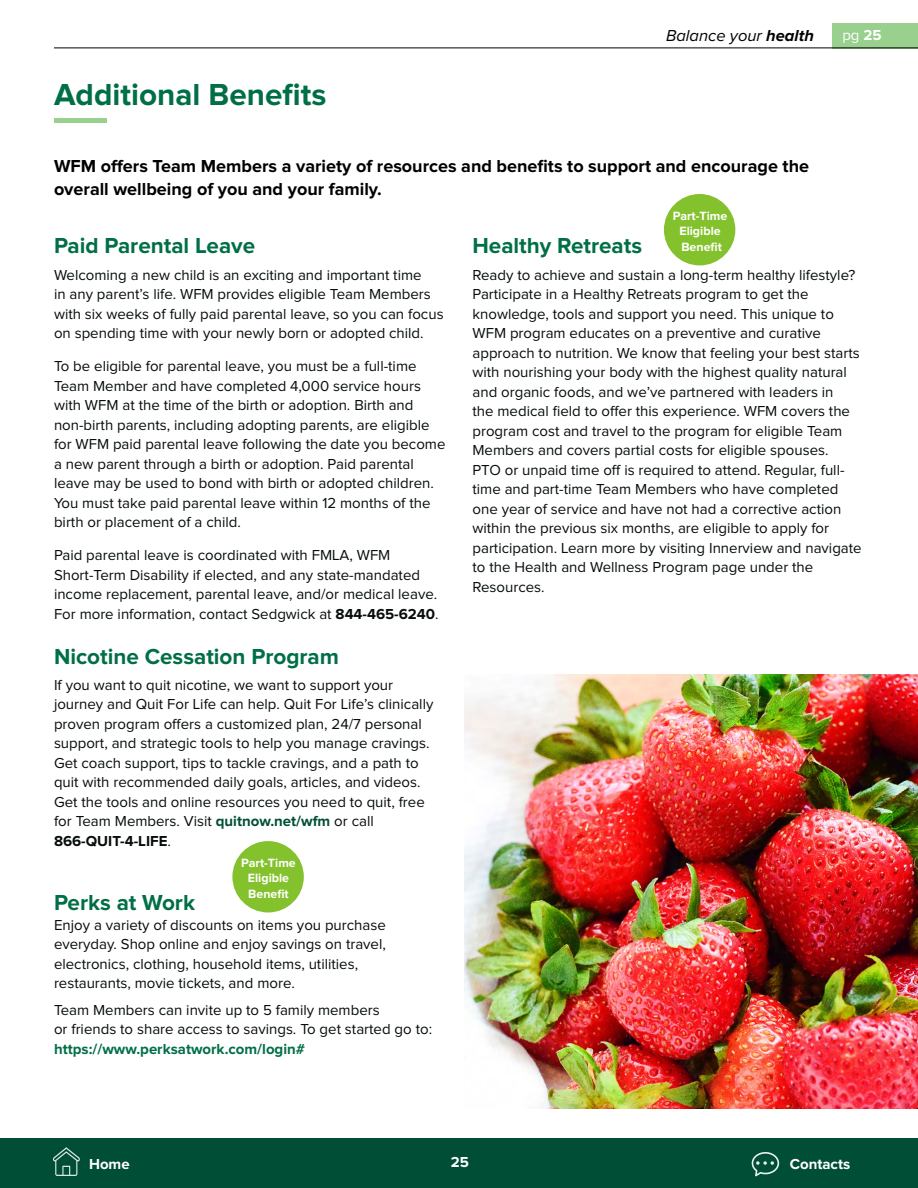
<style>
.page{position:relative;width:918px;height:1188px;background:#fff}
.page>*{position:absolute;margin:0;border:0;box-sizing:border-box;transform-origin:0 0}
.t1{font:700 31.5px "Proxima Nova";color:#006f46}
.t2{font:700 22.5px "Proxima Nova";color:#006f46}
.t3{font:700 18px/22.5px "Proxima Nova";color:#000}
.t4{font:italic 16.5px "Proxima Nova";color:#000}
.t5{font:15px/19.5px "Proxima Nova";color:#060d0b}
.t6{font:700 15px "Proxima Nova";color:#006f46}
.t7{font:700 15px "Proxima Nova";color:#fff}
.t8{font:15px "Proxima Nova";color:#fff}
.t9{font:700 12.45px/15.1px "Proxima Nova";color:#fff;text-align:center}
.s1{font-weight:700}
.s2{font-weight:700;color:#004e36}
</style>
<div class="page">
<div style="left:832px;top:23px;width:86px;height:25px;background:#99d08d"></div>
<hr style="left:54px;top:48px;width:864px;height:1px;background:#000">
<div style="left:0;top:1138px;width:918px;height:50px;background:#004e36"></div>
<svg style="left:53px;top:1147px;width:27px;height:29px"></svg>
<svg style="left:752px;top:1152px;width:27px;height:24px"></svg>
<img style="left:464px;top:675px;width:454px;height:434px">
<hr style="left:54px;top:119px;width:52px;height:4px;background:#99d08d">
<div style="left:664px;top:194px;width:71px;height:71px;background:#84c22d;border-radius:50%"></div>
<div style="left:232px;top:841px;width:72px;height:71px;background:#84c22d;border-radius:50%"></div>
<h1 class="t1" style="left:54px;top:76px;width:274px">Additional Benefits</h1>
<p class="t4" style="left:666px;top:28px;width:149px">Balance your <span class="s1">health</span></p>
<p class="t8" style="left:842px;top:28px;width:41px">pg <span class="s1">25</span></p>
<p class="t3" style="left:54px;top:156px;width:757px">WFM offers Team Members a variety of resources and benefits to support and encourage the overall wellbeing of you and your family.</p>
<h2 class="t2" style="left:54px;top:233px;width:203px">Paid Parental Leave</h2>
<p class="t5" style="left:54px;top:266px;width:391px">Welcoming a new child is an exciting and important time<br>in any parent’s life. WFM provides eligible Team Members with six weeks of fully paid parental leave, so you can focus on spending time with your newly born or adopted child.</p>
<p class="t5" style="left:54px;top:357px;width:393px">To be eligible for parental leave, you must be a full-time Team Member and have completed 4,000 service hours with WFM at the time of the birth or adoption. Birth and non-birth parents, including adopting parents, are eligible for WFM paid parental leave following the date you become a new parent through a birth or adoption. Paid parental leave may be used to bond with birth or adopted children.<br>You must take paid parental leave within 12 months of the birth or placement of a child.</p>
<p class="t5" style="left:54px;top:546px;width:386px">Paid parental leave is coordinated with FMLA, WFM Short-Term Disability if elected, and any state-mandated income replacement, parental leave, and/or medical leave.<br>For more information, contact Sedgwick at <span class="s1">844-465-6240</span>.</p>
<h2 class="t2" style="left:54px;top:643px;width:287px">Nicotine Cessation Program</h2>
<p class="t5" style="left:54px;top:676px;width:381px">If you want to quit nicotine, we want to support your journey and Quit For Life can help. Quit For Life’s clinically proven program offers a customized plan, 24/7 personal support, and strategic tools to help you manage cravings.<br>Get coach support, tips to tackle cravings, and a path to quit with recommended daily goals, articles, and videos.<br>Get the tools and online resources you need to quit, free for Team Members. Visit <span class="s2">quitnow.net/wfm</span> or call <span class="s1">866-QUIT-4-LIFE</span>.</p>
<p class="t9" style="left:673px;top:209px;width:56px">Part-Time<br>Eligible<br>Benefit</p>
<p class="t5" style="left:472px;top:266px;width:391px">Ready to achieve and sustain a long-term healthy lifestyle?<br>Participate in a Healthy Retreats program to get the knowledge, tools and support you need. This unique to WFM program educates on a preventive and curative approach to nutrition. We know that feeling your best starts with nourishing your body with the highest quality natural and organic foods, and we’ve partnered with leaders in<br>the medical field to offer this experience. WFM covers the program cost and travel to the program for eligible Team Members and covers partial costs for eligible spouses.<br>PTO or unpaid time off is required to attend. Regular, full&shy;time and part-time Team Members who have completed one year of service and have not had a corrective action within the previous six months, are eligible to apply for participation. Learn more by visiting Innerview and navigate to the Health and Wellness Program page under the Resources.</p>
<h2 class="t2" style="left:472px;top:233px;width:171px">Healthy Retreats</h2>
<p class="t9" style="left:241px;top:856px;width:56px">Part-Time<br>Eligible<br>Benefit</p>
<h2 class="t2" style="left:54px;top:890px;width:143px">Perks at Work</h2>
<p class="t5" style="left:54px;top:916px;width:333px">Enjoy a variety of discounts on items you purchase everyday. Shop online and enjoy savings on travel, electronics, clothing, household items, utilities, restaurants, movie tickets, and more.</p>
<p class="t5" style="left:54px;top:1001px;width:380px">Team Members can invite up to 5 family members<br>or friends to share access to savings. To get started go to:</p>
<p class="t6" style="left:54px;top:1040px;width:253px">https://www.perksatwork.com/login#</p>
<p class="t7" style="left:89px;top:1155px;width:42px">Home</p>
<p class="t7" style="left:451px;top:1154px;width:20px">25</p>
<p class="t7" style="left:790px;top:1155px;width:62px">Contacts</p>
</div>
